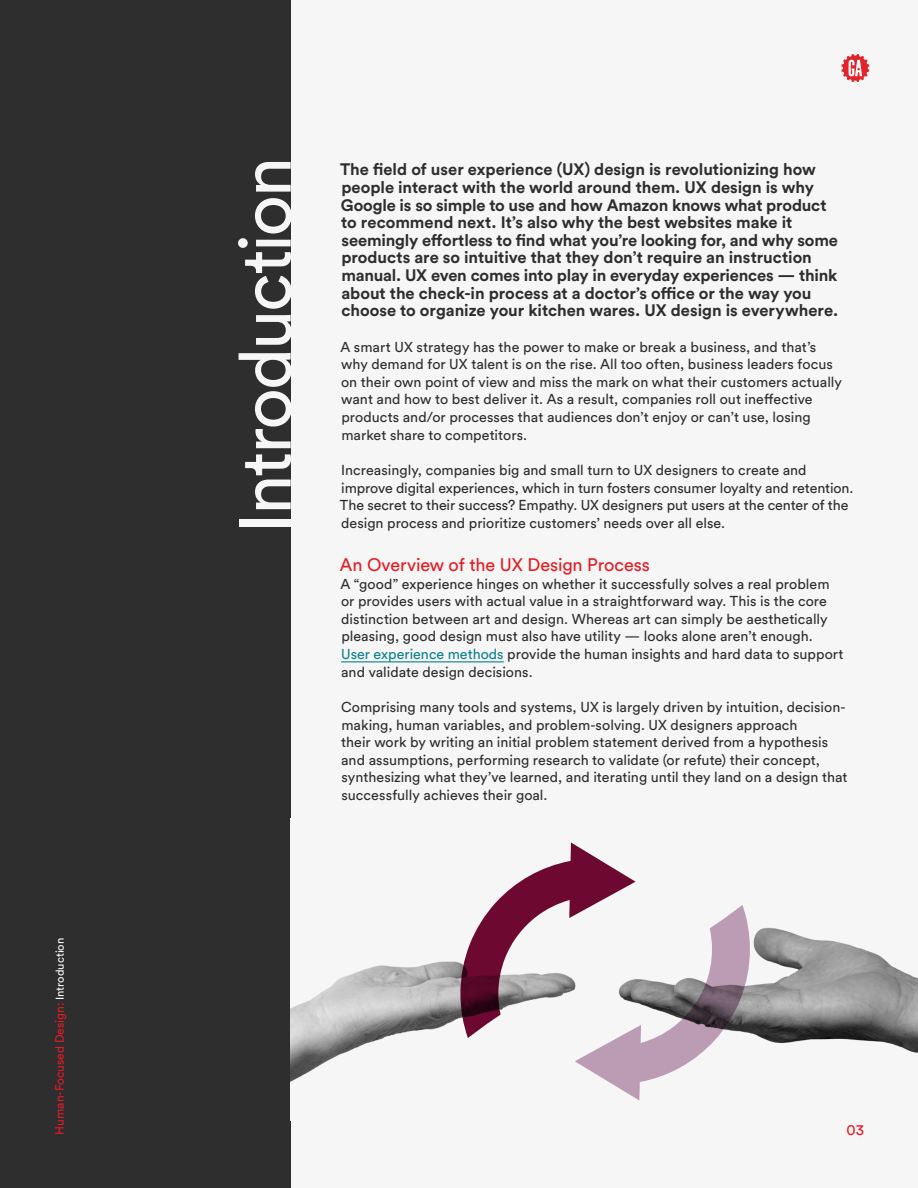
<style>
.page{position:relative;width:918px;height:1188px;background:#f6f6f6}
.page>*{position:absolute;margin:0;border:0;box-sizing:border-box;transform-origin:0 0}
.t1{font:72px "Circular Std";letter-spacing:-.03em;color:#f6f6f6}
.t2{font:18px "Circular Std";letter-spacing:-.005em;color:#e51b24}
.t3{font:700 16.5px/17.5px "Circular Std";letter-spacing:-.005em;color:#2e2e2e}
.t4{font:15px "Circular Std";color:#e51b24}
.t5{font:14.25px/17.7px "Circular Std";color:#2e2e2e}
.t6{font:12px "Circular Std";color:#e51b24}
.s1{font-size:11.25px;color:#fff}
.s2{color:#0d8390}
</style>
<div class="page">
<svg style="left:841px;top:54px;width:28px;height:28px"></svg>
<div style="left:0;top:0;width:291px;height:1188px;background:#2e2e2e"></div>
<hr style="left:341px;top:661px;width:163px;height:1px;background:#0d8390">
<img style="left:291px;top:927px;width:627px;height:155px">
<svg style="left:460px;top:842px;width:290px;height:259px"></svg>
<p class="t6" style="left:52px;top:1135px;width:198px;rotate:-90deg">Human-Focused Design: <span class="s1">Introduction</span></p>
<h1 class="t1" style="left:222px;top:533px;width:377px;rotate:-90deg">Introduction</h1>
<p class="t3" style="left:340px;top:160px;width:500px">The field of user experience (UX) design is revolutionizing how people interact with the world around them. UX design is why Google is so simple to use and how Amazon knows what product to recommend next. It’s also why the best websites make it seemingly effortless to find what you’re looking for, and why some products are so intuitive that they don’t require an instruction manual. UX even comes into play in everyday experiences — think about the check-in process at a doctor’s office or the way you choose to organize your kitchen wares. UX design is everywhere.</p>
<p class="t5" style="left:340px;top:338px;width:503px">A smart UX strategy has the power to make or break a business, and that’s why demand for UX talent is on the rise. All too often, business leaders focus on their own point of view and miss the mark on what their customers actually want and how to best deliver it. As a result, companies roll out ineffective products and/or processes that audiences don’t enjoy or can’t use, losing market share to competitors.</p>
<p class="t5" style="left:340px;top:461px;width:515px">Increasingly, companies big and small turn to UX designers to create and improve digital experiences, which in turn fosters consumer loyalty and retention.<br>The secret to their success? Empathy. UX designers put users at the center of the design process and prioritize customers’ needs over all else.</p>
<p class="t2" style="left:340px;top:554px;width:312px">An Overview of the UX Design Process</p>
<p class="t5" style="left:340px;top:575px;width:505px">A “good” experience hinges on whether it successfully solves a real problem or provides users with actual value in a straightforward way. This is the core distinction between art and design. Whereas art can simply be aesthetically pleasing, good design must also have utility — looks alone aren’t enough.<br><span class="s2">User experience methods</span> provide the human insights and hard data to support and validate design decisions.</p>
<p class="t5" style="left:341px;top:698px;width:508px">Comprising many tools and systems, UX is largely driven by intuition, decision&shy;making, human variables, and problem-solving. UX designers approach<br>their work by writing an initial problem statement derived from a hypothesis and assumptions, performing research to validate (or refute) their concept, synthesizing what they’ve learned, and iterating until they land on a design that successfully achieves their goal.</p>
<p class="t4" style="left:847px;top:1120px;width:19px">03</p>
</div>
